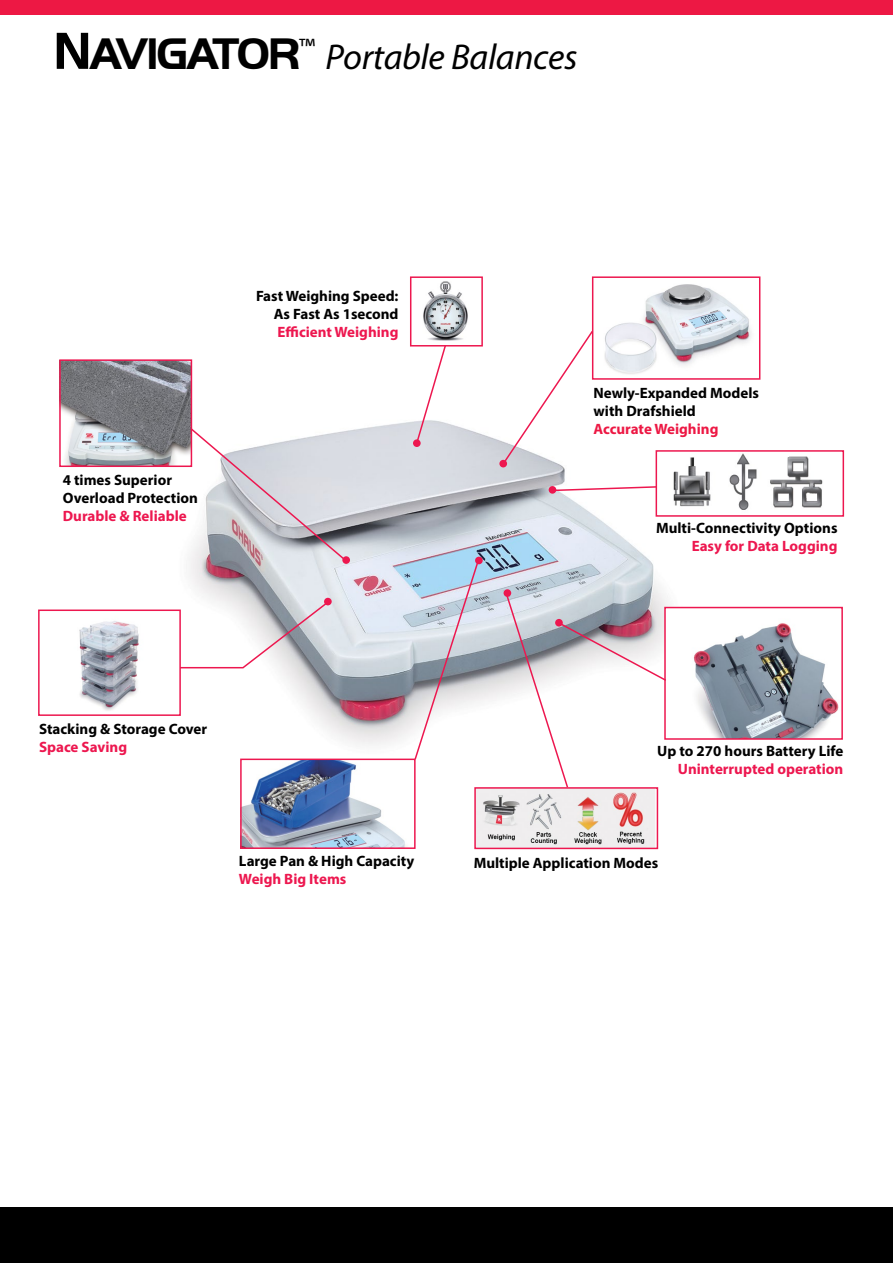
<style>
.page{position:relative;width:893px;height:1263px;background:#fff}
.page>*{position:absolute;margin:0;border:0;box-sizing:border-box;transform-origin:0 0}
.t1{font:italic 36px "Myriad Pro";letter-spacing:-.01em;color:#000}
.t2{font:700 15px/18px "Myriad Pro";color:#000}
.t3{font:700 15px "Myriad Pro";color:#ed174f}
.t4{font:700 15px "Myriad Pro";color:#ed1844}
.s1{font-family:"Handel Got D";font-weight:700;font-style:normal;font-size:54px}
.s2{font-family:"Handel Got D";font-weight:700;font-style:normal;font-size:45.9px}
</style>
<div class="page">
<div style="left:0;top:0;width:893px;height:15px;background:#ed1844"></div>
<div style="left:0;top:1208px;width:893px;height:55px;background:#000"></div>
<img style="left:190px;top:346px;width:510px;height:399px">
<svg style="left:413px;top:439px;width:8px;height:8px"></svg>
<svg style="left:181px;top:600px;width:149px;height:69px"></svg>
<div style="left:499px;top:460px;width:8px;height:7px;background:#ed174f;border-radius:50%"></div>
<img style="left:62px;top:362px;width:127px;height:102px">
<div style="left:59px;top:359px;width:133px;height:108px;border:2px solid #ed174f"></div>
<img style="left:243px;top:761px;width:163px;height:85px">
<div style="left:240px;top:758px;width:176px;height:91px;border:2px solid #ed174f"></div>
<img style="left:423px;top:281px;width:45px;height:60px">
<div style="left:410px;top:276px;width:73px;height:70px;border:2px solid #ed174f"></div>
<img style="left:664px;top:453px;width:159px;height:61px">
<div style="left:656px;top:450px;width:188px;height:67px;border:2px solid #ed174f"></div>
<img style="left:595px;top:284px;width:156px;height:93px">
<div style="left:592px;top:276px;width:168px;height:104px;border:2px solid #ed174f"></div>
<svg style="left:415px;top:343px;width:32px;height:102px"></svg>
<svg style="left:502px;top:329px;width:92px;height:136px"></svg>
<svg style="left:189px;top:427px;width:158px;height:135px"></svg>
<svg style="left:552px;top:485px;width:106px;height:7px"></svg>
<div style="left:549px;top:486px;width:7px;height:8px;background:#ed174f;border-radius:50%"></div>
<div style="left:475px;top:557px;width:8px;height:7px;background:#ed174f;border-radius:50%"></div>
<div style="left:324px;top:598px;width:8px;height:7px;background:#ed174f;border-radius:50%"></div>
<div style="left:342px;top:556px;width:8px;height:8px;background:#ed174f;border-radius:50%"></div>
<img style="left:668px;top:610px;width:171px;height:127px">
<div style="left:664px;top:607px;width:179px;height:133px;border:2px solid #ed174f"></div>
<svg style="left:413px;top:559px;width:255px;height:291px"></svg>
<div style="left:555px;top:619px;width:8px;height:7px;background:#ed174f;border-radius:50%"></div>
<img style="left:79px;top:621px;width:60px;height:90px">
<div style="left:38px;top:609px;width:143px;height:107px;border:2px solid #ed174f"></div>
<h1 class="t1" style="left:53px;top:35px;width:526px"><span class="s1">N</span><span class="s2">AVIGATOR</span><sup>™</sup> Portable Balances</h1>
<p class="t2" style="left:63px;top:470px;width:137px">4 times Superior<br>Overload Protection</p>
<p class="t3" style="left:63px;top:506px;width:125px">Durable &amp; Reliable</p>
<p class="t2" style="left:256px;top:286px;width:144px;text-align:right">Fast Weighing Speed:<br>As Fast As 1second</p>
<p class="t3" style="left:278px;top:322px;width:122px">Efficient Weighing</p>
<p class="t2" style="left:594px;top:383px;width:167px">Newly-Expanded Models with Drafshield</p>
<p class="t4" style="left:594px;top:419px;width:126px">Accurate Weighing</p>
<p class="t2" style="left:656px;top:519px;width:183px">Multi-Connectivity Options</p>
<p class="t3" style="left:692px;top:537px;width:147px">Easy for Data Logging</p>
<p class="t2" style="left:39px;top:719px;width:170px">Stacking &amp; Storage Cover</p>
<p class="t3" style="left:39px;top:737px;width:90px">Space Saving</p>
<p class="t2" style="left:239px;top:851px;width:177px">Large Pan &amp; High Capacity</p>
<p class="t3" style="left:239px;top:869px;width:109px">Weigh Big Items</p>
<p class="t2" style="left:657px;top:742px;width:188px">Up to 270 hours Battery Life</p>
<p class="t3" style="left:678px;top:759px;width:167px">Uninterrupted operation</p>
<p class="t2" style="left:474px;top:853px;width:186px">Multiple Application Modes</p>
</div>
